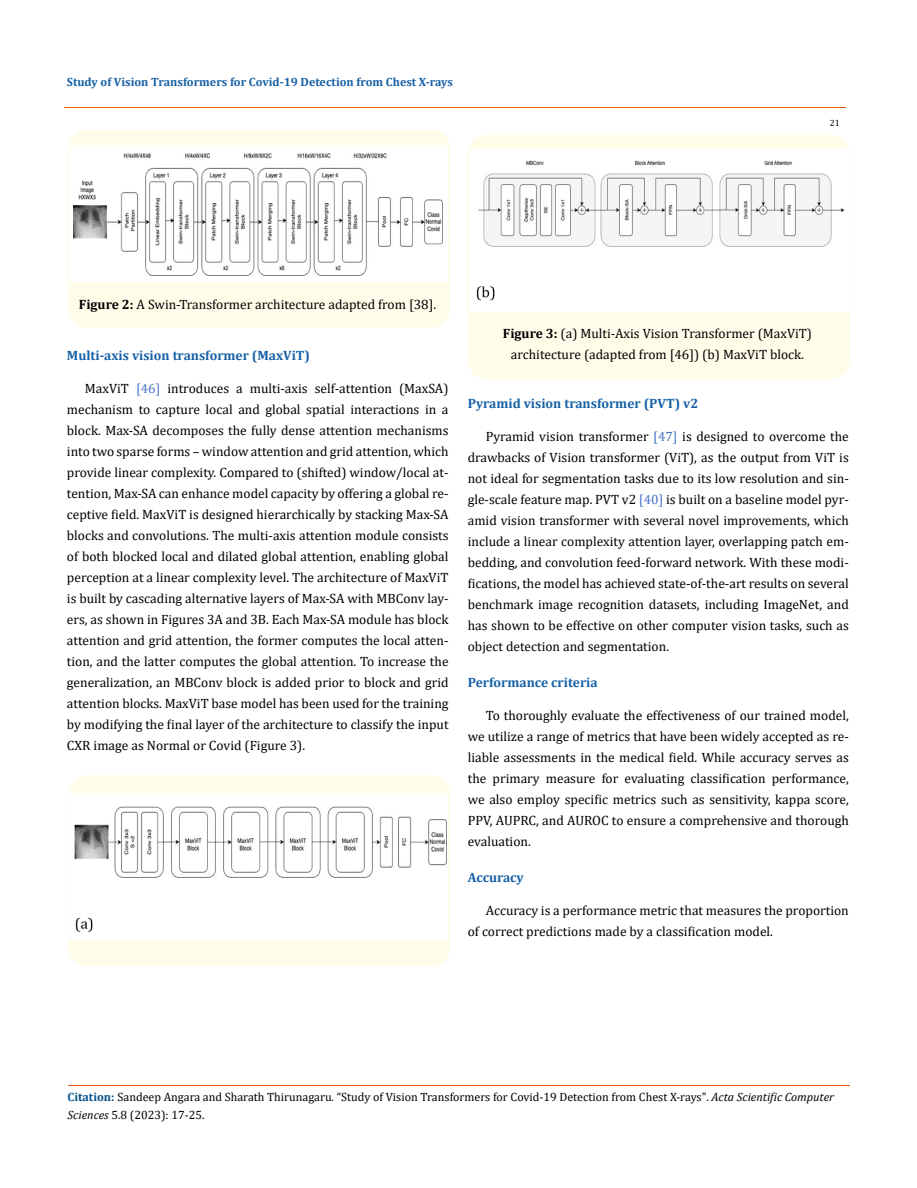
<style>
.page{position:relative;width:917px;height:1188px;background:#fff}
.page>*{position:absolute;margin:0;border:0;box-sizing:border-box;transform-origin:0 0}
.t1{font:13.5px/21px "Cambria";color:#000;text-align:justify}
.t2{font:700 13.5px "Cambria";color:#1560a6}
.t3{font:12px/18px "Cambria";color:#000}
.t4{font:700 12px "Cambria";color:#1560a6}
.t5{font:9px "Cambria";color:#000}
.s1{font-weight:700}
.s2{color:#4472c4}
.s3{font-weight:700;color:#035089}
.s4{font-style:italic}
</style>
<div class="page">
<div style="left:69px;top:130px;width:380px;height:197px;background:#fffde9;border-radius:18px"></div>
<div style="left:68px;top:130px;width:382px;height:198px;border:2px solid #fffde9;border-radius:18px"></div>
<img style="left:70px;top:146px;width:377px;height:135px">
<div style="left:69px;top:776px;width:380px;height:189px;background:#fffde9;border-radius:18px"></div>
<div style="left:68px;top:775px;width:382px;height:191px;border:2px solid #fffde9;border-radius:18px"></div>
<img style="left:70px;top:794px;width:377px;height:146px">
<div style="left:468px;top:136px;width:380px;height:242px;background:#fffde9;border-radius:18px"></div>
<div style="left:468px;top:135px;width:381px;height:244px;border:2px solid #fffde9;border-radius:18px"></div>
<img style="left:470px;top:150px;width:378px;height:162px">
<hr style="left:64px;top:108px;width:781px;height:1px;background:#e05d1a">
<hr style="left:68px;top:1085px;width:781px;height:1px;background:#e05d1a">
<p class="t4" style="left:67px;top:73px;width:387px">Study of Vision Transformers for Covid-19 Detection from Chest X-rays</p>
<p class="t5" style="left:829px;top:118px;width:11px">21</p>
<p class="t1" style="left:79px;top:294px;width:359px"><span class="s1">Figure 2:</span> A Swin-Transformer architecture adapted from [38].</p>
<p class="t2" style="left:67px;top:346px;width:245px">Multi-axis vision transformer (MaxViT)</p>
<p class="t1" style="left:67px;top:378px;width:383px;text-indent:18px">MaxViT <span class="s2">[46]</span> introduces a multi-axis self-attention (MaxSA) mechanism to capture local and global spatial interactions in a block. Max-SA decomposes the fully dense attention mechanisms into two sparse forms – window attention and grid attention, which provide linear complexity. Compared to (shifted) window/local at&shy;tention, Max-SA can enhance model capacity by offering a global re&shy;ceptive field. MaxViT is designed hierarchically by stacking Max-SA blocks and convolutions. The multi-axis attention module consists of both blocked local and dilated global attention, enabling global perception at a linear complexity level. The architecture of MaxViT is built by cascading alternative layers of Max-SA with MBConv lay&shy;ers, as shown in Figures 3A and 3B. Each Max-SA module has block attention and grid attention, the former computes the local atten&shy;tion, and the latter computes the global attention. To increase the generalization, an MBConv block is added prior to block and grid attention blocks. MaxViT base model has been used for the training by modifying the final layer of the architecture to classify the input CXR image as Normal or Covid (Figure 3).</p>
<p class="t1" style="left:503px;top:323px;width:311px;text-align:center"><span class="s1">Figure 3:</span> (a) Multi-Axis Vision Transformer (MaxViT) architecture (adapted from [46]) (b) MaxViT block.</p>
<p class="t2" style="left:468px;top:394px;width:232px">Pyramid vision transformer (PVT) v2</p>
<p class="t1" style="left:468px;top:426px;width:382px;text-indent:18px">Pyramid vision transformer <span class="s2">[47]</span> is designed to overcome the drawbacks of Vision transformer (ViT), as the output from ViT is not ideal for segmentation tasks due to its low resolution and sin&shy;gle-scale feature map. PVT v2 <span class="s2">[40]</span> is built on a baseline model pyr&shy;amid vision transformer with several novel improvements, which include a linear complexity attention layer, overlapping patch em&shy;bedding, and convolution feed-forward network. With these modi&shy;fications, the model has achieved state-of-the-art results on several benchmark image recognition datasets, including ImageNet, and has shown to be effective on other computer vision tasks, such as object detection and segmentation.</p>
<p class="t2" style="left:468px;top:673px;width:131px">Performance criteria</p>
<p class="t1" style="left:468px;top:705px;width:382px;text-indent:18px">To thoroughly evaluate the effectiveness of our trained model, we utilize a range of metrics that have been widely accepted as re&shy;liable assessments in the medical field. While accuracy serves as the primary measure for evaluating classification performance, we also employ specific metrics such as sensitivity, kappa score, PPV, AUPRC, and AUROC to ensure a comprehensive and thorough evaluation.</p>
<p class="t2" style="left:468px;top:868px;width:57px">Accuracy</p>
<p class="t1" style="left:468px;top:900px;width:382px;text-indent:18px">Accuracy is a performance metric that measures the proportion of correct predictions made by a classification model.</p>
<p class="t3" style="left:68px;top:1088px;width:768px"><span class="s3">Citation:</span> Sandeep Angara and Sharath Thirunagaru<span class="s4">.</span> “Study of Vision Transformers for Covid-19 Detection from Chest X-rays". <span class="s4">Acta Scientific Computer<br>Sciences</span> 5.8 (2023): 17-25.</p>
</div>
